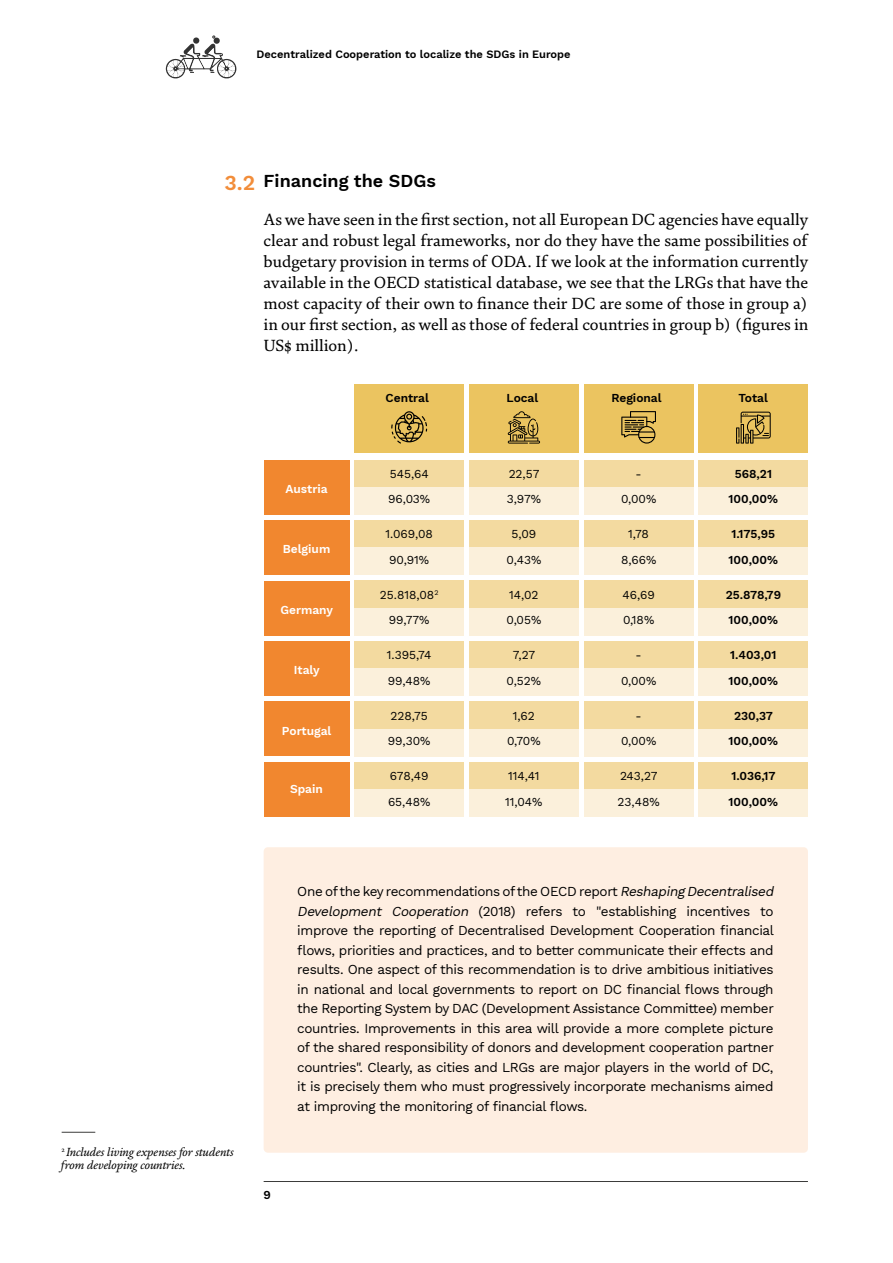
<style>
.page{position:relative;width:893px;height:1263px;background:#fff}
.page>*{position:absolute;margin:0;border:0;box-sizing:border-box;transform-origin:0 0}
.t1{font:18px "Work Sans";color:#000}
.t2{font:16.5px/21px "FS Brabo Pro";color:#000;text-align:justify}
.t3{font:13.5px/19.5px "Work Sans";letter-spacing:-.025em;color:#000}
.t4{font:12px "Work Sans";color:#000}
.t5{font:italic 12px/13.5px "FS Brabo Pro";letter-spacing:-.02em;color:#000}
.t6{font:12px "Work Sans";color:#fff}
.t7{font:11.1px "Work Sans";color:#000}
.s1{font-size:21px;color:#f28d3a}
.s2{font-style:italic}
</style>
<div class="page">
<svg style="left:166px;top:35px;width:70px;height:43px"></svg>
<hr style="left:264px;top:1181px;width:544px;height:1px;background:#3c3c3b">
<div style="left:264px;top:847px;width:544px;height:306px;background:#feeee1;border-radius:4px"></div>
<hr style="left:62px;top:1132px;width:33px;height:1px;background:#3c3c3b">
<div style="left:264px;top:460px;width:86px;height:54px;background:#f1872f"></div>
<div style="left:355px;top:384px;width:109px;height:69px;background:#ebc460"></div>
<div style="left:355px;top:460px;width:109px;height:27px;background:#f3daa0"></div>
<div style="left:355px;top:520px;width:109px;height:28px;background:#f3daa0"></div>
<div style="left:355px;top:581px;width:109px;height:27px;background:#f3daa0"></div>
<div style="left:355px;top:641px;width:109px;height:27px;background:#f3daa0"></div>
<div style="left:355px;top:702px;width:109px;height:27px;background:#f3daa0"></div>
<div style="left:355px;top:762px;width:109px;height:27px;background:#f3daa0"></div>
<div style="left:584px;top:460px;width:109px;height:27px;background:#f3daa0"></div>
<div style="left:584px;top:520px;width:109px;height:28px;background:#f3daa0"></div>
<div style="left:584px;top:581px;width:109px;height:27px;background:#f3daa0"></div>
<div style="left:584px;top:641px;width:109px;height:27px;background:#f3daa0"></div>
<div style="left:584px;top:702px;width:109px;height:27px;background:#f3daa0"></div>
<div style="left:584px;top:762px;width:109px;height:27px;background:#f3daa0"></div>
<div style="left:469px;top:460px;width:109px;height:27px;background:#f3daa0"></div>
<div style="left:469px;top:520px;width:109px;height:28px;background:#f3daa0"></div>
<div style="left:469px;top:581px;width:109px;height:27px;background:#f3daa0"></div>
<div style="left:469px;top:641px;width:109px;height:27px;background:#f3daa0"></div>
<div style="left:469px;top:702px;width:109px;height:27px;background:#f3daa0"></div>
<div style="left:469px;top:762px;width:109px;height:27px;background:#f3daa0"></div>
<div style="left:699px;top:460px;width:109px;height:27px;background:#f3daa0"></div>
<div style="left:699px;top:520px;width:109px;height:28px;background:#f3daa0"></div>
<div style="left:699px;top:581px;width:109px;height:27px;background:#f3daa0"></div>
<div style="left:699px;top:641px;width:109px;height:27px;background:#f3daa0"></div>
<div style="left:699px;top:702px;width:109px;height:27px;background:#f3daa0"></div>
<div style="left:699px;top:762px;width:109px;height:27px;background:#f3daa0"></div>
<div style="left:355px;top:487px;width:109px;height:27px;background:#fbf0db"></div>
<div style="left:355px;top:548px;width:109px;height:27px;background:#fbf0db"></div>
<div style="left:355px;top:608px;width:109px;height:27px;background:#fbf0db"></div>
<div style="left:355px;top:668px;width:109px;height:28px;background:#fbf0db"></div>
<div style="left:355px;top:729px;width:109px;height:27px;background:#fbf0db"></div>
<div style="left:355px;top:789px;width:109px;height:27px;background:#fbf0db"></div>
<div style="left:584px;top:487px;width:109px;height:27px;background:#fbf0db"></div>
<div style="left:584px;top:548px;width:109px;height:27px;background:#fbf0db"></div>
<div style="left:584px;top:608px;width:109px;height:27px;background:#fbf0db"></div>
<div style="left:584px;top:668px;width:109px;height:28px;background:#fbf0db"></div>
<div style="left:584px;top:729px;width:109px;height:27px;background:#fbf0db"></div>
<div style="left:584px;top:789px;width:109px;height:27px;background:#fbf0db"></div>
<div style="left:469px;top:487px;width:109px;height:27px;background:#fbf0db"></div>
<div style="left:469px;top:548px;width:109px;height:27px;background:#fbf0db"></div>
<div style="left:469px;top:608px;width:109px;height:27px;background:#fbf0db"></div>
<div style="left:469px;top:668px;width:109px;height:28px;background:#fbf0db"></div>
<div style="left:469px;top:729px;width:109px;height:27px;background:#fbf0db"></div>
<div style="left:469px;top:789px;width:109px;height:27px;background:#fbf0db"></div>
<div style="left:699px;top:487px;width:109px;height:27px;background:#fbf0db"></div>
<div style="left:699px;top:548px;width:109px;height:27px;background:#fbf0db"></div>
<div style="left:699px;top:608px;width:109px;height:27px;background:#fbf0db"></div>
<div style="left:699px;top:668px;width:109px;height:28px;background:#fbf0db"></div>
<div style="left:699px;top:729px;width:109px;height:27px;background:#fbf0db"></div>
<div style="left:699px;top:789px;width:109px;height:27px;background:#fbf0db"></div>
<div style="left:469px;top:384px;width:109px;height:69px;background:#ebc460"></div>
<div style="left:584px;top:384px;width:109px;height:69px;background:#ebc460"></div>
<div style="left:699px;top:384px;width:109px;height:69px;background:#ebc460"></div>
<div style="left:264px;top:581px;width:86px;height:54px;background:#f1872f"></div>
<div style="left:264px;top:702px;width:86px;height:54px;background:#f1872f"></div>
<div style="left:264px;top:520px;width:86px;height:55px;background:#f1872f"></div>
<div style="left:264px;top:641px;width:86px;height:55px;background:#f1872f"></div>
<div style="left:264px;top:762px;width:86px;height:54px;background:#f1872f"></div>
<svg style="left:621px;top:411px;width:35px;height:33px"></svg>
<svg style="left:736px;top:412px;width:35px;height:32px"></svg>
<svg style="left:391px;top:411px;width:36px;height:33px"></svg>
<svg style="left:508px;top:411px;width:32px;height:33px"></svg>
<p class="t7" style="left:257px;top:46px;width:316px">Decentralized Cooperation to localize the SDGs in Europe</p>
<h1 class="t1" style="left:224px;top:167px;width:213px"><span class="s1">3.2</span> Financing the SDGs</h1>
<p class="t2" style="left:264px;top:208px;width:546px">As we have seen in the first section, not all European DC agencies have equally clear and robust legal frameworks, nor do they have the same possibilities of budgetary provision in terms of ODA. If we look at the information currently available in the OECD statistical database, we see that the LRGs that have the most capacity of their own to finance their DC are some of those in group a) in our first section, as well as those of federal countries in group b) (figures in US$ million).</p>
<p class="t6" style="left:286px;top:480px;width:44px">Austria</p>
<p class="t6" style="left:283px;top:540px;width:49px">Belgium</p>
<p class="t6" style="left:280px;top:600px;width:54px">Germany</p>
<p class="t6" style="left:294px;top:661px;width:27px">Italy</p>
<p class="t6" style="left:282px;top:721px;width:51px">Portugal</p>
<p class="t6" style="left:290px;top:780px;width:34px">Spain</p>
<p class="t4" style="left:386px;top:389px;width:45px">Central</p>
<p class="t4" style="left:390px;top:465px;width:40px">545,64</p>
<p class="t4" style="left:388px;top:490px;width:44px">96,03%</p>
<p class="t4" style="left:385px;top:525px;width:49px">1.069,08</p>
<p class="t4" style="left:389px;top:551px;width:42px">90,91%</p>
<p class="t4" style="left:380px;top:586px;width:60px">25.818,08<sup>2</sup></p>
<p class="t4" style="left:389px;top:611px;width:42px">99,77%</p>
<p class="t4" style="left:387px;top:646px;width:46px">1.395,74</p>
<p class="t4" style="left:388px;top:671px;width:44px">99,48%</p>
<p class="t4" style="left:391px;top:706px;width:39px">228,75</p>
<p class="t4" style="left:388px;top:732px;width:44px">99,30%</p>
<p class="t4" style="left:390px;top:767px;width:40px">678,49</p>
<p class="t4" style="left:388px;top:792px;width:44px">65,48%</p>
<p class="t4" style="left:507px;top:389px;width:33px">Local</p>
<p class="t4" style="left:611px;top:389px;width:52px">Regional</p>
<p class="t4" style="left:738px;top:389px;width:31px">Total</p>
<p class="t4" style="left:509px;top:465px;width:32px">22,57</p>
<p class="t4" style="left:636px;top:465px;width:8px">-</p>
<p class="t4" style="left:735px;top:465px;width:39px">568,21</p>
<p class="t4" style="left:507px;top:490px;width:36px">3,97%</p>
<p class="t4" style="left:621px;top:490px;width:37px">0,00%</p>
<p class="t4" style="left:729px;top:490px;width:51px">100,00%</p>
<p class="t4" style="left:512px;top:525px;width:26px">5,09</p>
<p class="t4" style="left:628px;top:525px;width:22px">1,78</p>
<p class="t4" style="left:731px;top:525px;width:45px">1.175,95</p>
<p class="t4" style="left:506px;top:551px;width:36px">0,43%</p>
<p class="t4" style="left:621px;top:551px;width:37px">8,66%</p>
<p class="t4" style="left:729px;top:551px;width:51px">100,00%</p>
<p class="t4" style="left:509px;top:586px;width:31px">14,02</p>
<p class="t4" style="left:622px;top:586px;width:34px">46,69</p>
<p class="t4" style="left:726px;top:586px;width:57px">25.878,79</p>
<p class="t4" style="left:506px;top:611px;width:36px">0,05%</p>
<p class="t4" style="left:623px;top:611px;width:33px">0,18%</p>
<p class="t4" style="left:729px;top:611px;width:51px">100,00%</p>
<p class="t4" style="left:513px;top:646px;width:24px">7,27</p>
<p class="t4" style="left:636px;top:646px;width:8px">-</p>
<p class="t4" style="left:730px;top:646px;width:48px">1.403,01</p>
<p class="t4" style="left:507px;top:671px;width:36px">0,52%</p>
<p class="t4" style="left:621px;top:671px;width:37px">0,00%</p>
<p class="t4" style="left:729px;top:671px;width:51px">100,00%</p>
<p class="t4" style="left:513px;top:706px;width:23px">1,62</p>
<p class="t4" style="left:636px;top:706px;width:8px">-</p>
<p class="t4" style="left:734px;top:706px;width:40px">230,37</p>
<p class="t4" style="left:507px;top:732px;width:35px">0,70%</p>
<p class="t4" style="left:621px;top:732px;width:37px">0,00%</p>
<p class="t4" style="left:729px;top:732px;width:51px">100,00%</p>
<p class="t4" style="left:508px;top:767px;width:33px">114,41</p>
<p class="t4" style="left:620px;top:767px;width:39px">243,27</p>
<p class="t4" style="left:731px;top:767px;width:46px">1.036,17</p>
<p class="t4" style="left:505px;top:792px;width:39px">11,04%</p>
<p class="t4" style="left:618px;top:792px;width:44px">23,48%</p>
<p class="t4" style="left:729px;top:792px;width:51px">100,00%</p>
<p class="t5" style="left:62px;top:1144px;width:174px"><sup>2</sup> Includes living expenses for students from developing countries.</p>
<p class="t3" style="left:297px;top:881px;width:481px">One of the key recommendations of the OECD report <span class="s2">ReshapingDecentralised Development Cooperation</span> (2018) refers to "establishing incentives to improve the reporting of Decentralised Development Cooperation financial flows, priorities and practices, and to better communicate their effects and results. One aspect of this recommendation is to drive ambitious initiatives in national and local governments to report on DC financial flows through the Reporting System by DAC (Development Assistance Committee) member countries. Improvements in this area will provide a more complete picture of the shared responsibility of donors and development cooperation partner countries". Clearly, as cities and LRGs are major players in the world of DC, it is precisely them who must progressively incorporate mechanisms aimed at improving the monitoring of financial flows.</p>
<p class="t4" style="left:264px;top:1185px;width:9px">9</p>
</div>
